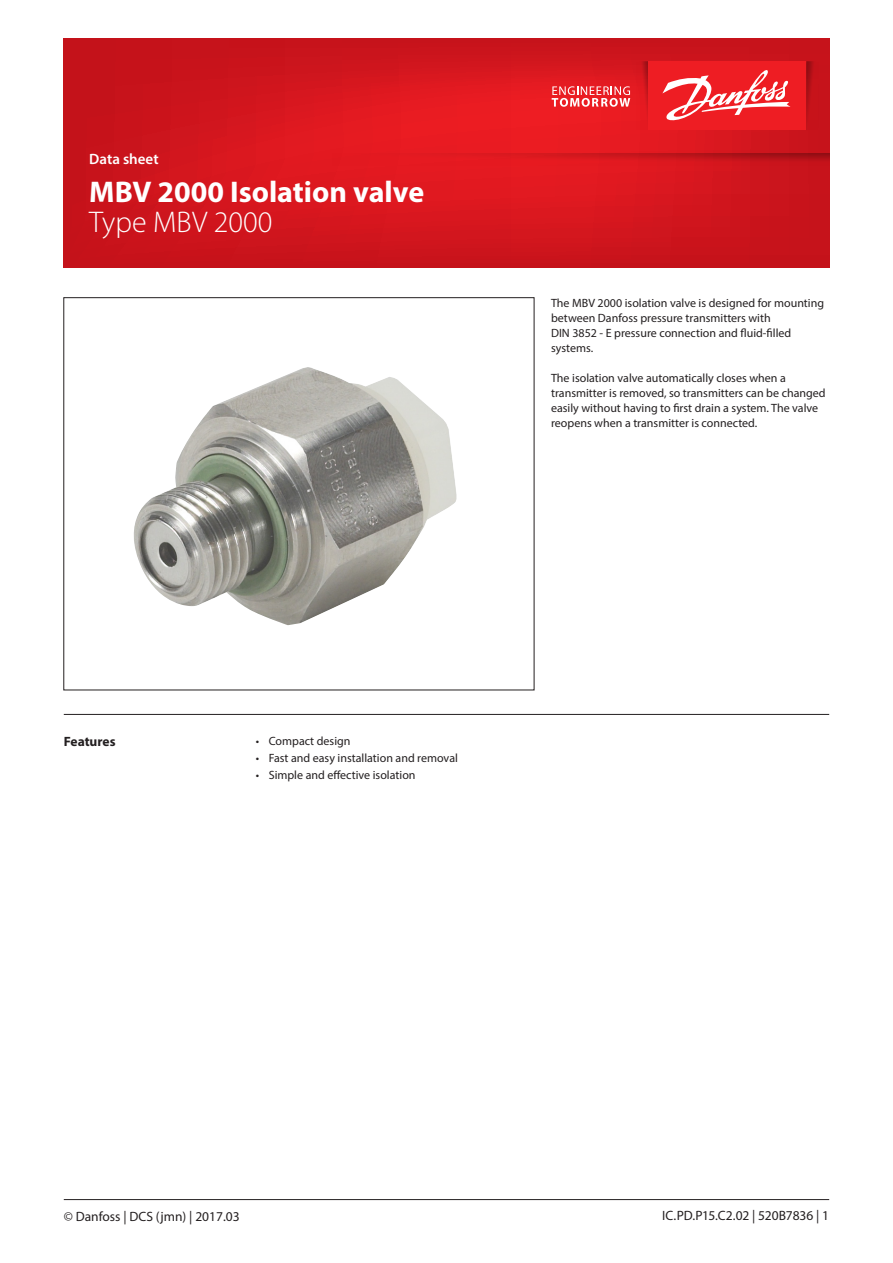
<style>
.page{position:relative;width:893px;height:1263px;background:#fff}
.page>*{position:absolute;margin:0;border:0;box-sizing:border-box;transform-origin:0 0}
.t1{font:700 30px "Myriad Pro";color:#fff}
.t2{font:300 30px "Myriad Pro";color:#fff}
.t3{font:600 15px "Myriad Pro";color:#fff}
.Litterature_No{font:13.5px "Myriad Pro";color:#231f20}
.Normtext__bold{font:700 13.5px "Myriad Pro";color:#231f20}
.Normtext{font:12px/15px "Myriad Pro";color:#231f20}
</style>
<div class="page">
<svg style="left:64px;top:38px;width:765px;height:230px;background:#d3151d"></svg>
<svg style="left:806px;top:61px;width:13px;height:69px"></svg>
<svg style="left:636px;top:61px;width:12px;height:69px"></svg>
<div style="left:648px;top:61px;width:158px;height:69px;background:#ee1d23"></div>
<svg style="left:552px;top:86px;width:78px;height:21px;background:#f0696d"></svg>
<svg style="left:662px;top:70px;width:128px;height:51px"></svg>
<svg style="left:332px;top:153px;width:497px;height:13px;background:#d4171d"></svg>
<img style="left:133px;top:367px;width:324px;height:258px">
<hr style="left:64px;top:714px;width:765px;height:1px;background:#231f20">
<hr style="left:64px;top:1199px;width:765px;height:1px;background:#231f20">
<p class="t3" style="left:89px;top:150px;width:71px">Data sheet</p>
<h1 class="t1" style="left:89px;top:172px;width:336px">MBV 2000 Isolation valve</h1>
<h1 class="t2" style="left:89px;top:204px;width:185px">Type MBV 2000</h1>
<p class="Normtext" style="left:551px;top:295px;width:274px">The MBV 2000 isolation valve is designed for mounting between Danfoss pressure transmitters with<br>DIN 3852 - E pressure connection and fluid-filled systems.</p>
<p class="Normtext" style="left:551px;top:370px;width:276px">The isolation valve automatically closes when a transmitter is removed, so transmitters can be changed easily without having to first drain a system. The valve reopens when a transmitter is connected.</p>
<p class="Normtext__bold" style="left:64px;top:733px;width:53px">Features</p>
<p class="Normtext" style="left:256px;top:733px;width:96px">• Compact design</p>
<p class="Normtext" style="left:256px;top:750px;width:203px">• Fast and easy installation and removal</p>
<p class="Normtext" style="left:256px;top:768px;width:161px">• Simple and effective isolation</p>
<p class="Litterature_No" style="left:64px;top:1208px;width:177px">© Danfoss | DCS (jmn) | 2017.03</p>
<p class="Litterature_No" style="left:662px;top:1207px;width:169px">IC.PD.P15.C2.02 | 520B7836 | 1</p>
</div>
